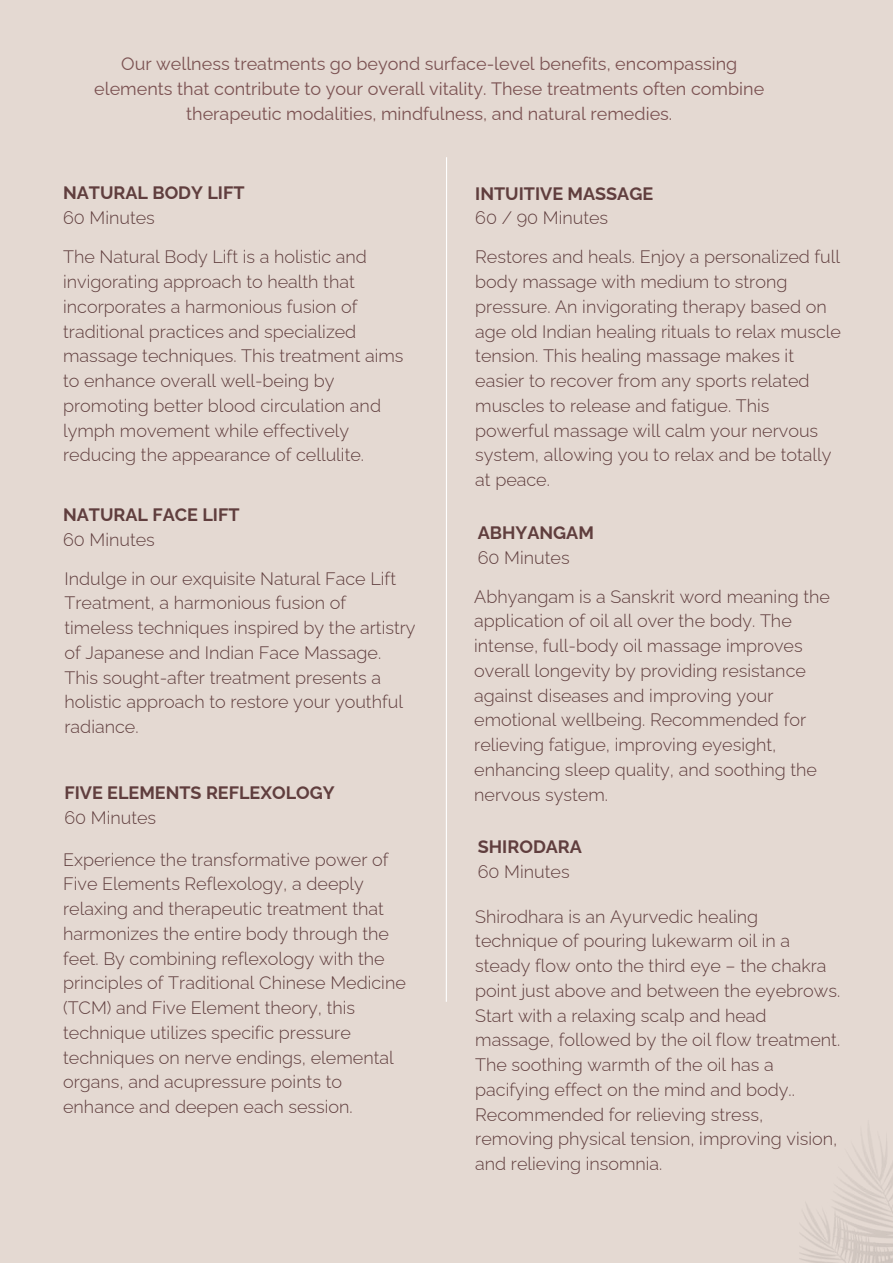
<style>
.page{position:relative;width:893px;height:1264px;background:#fff}
.page>*{position:absolute;margin:0;border:0;box-sizing:border-box;transform-origin:0 0}
.t1{font:300 18px/24.8px "Raleway";color:#603e3e}
.t2{font:18px/24.8px "Raleway";color:#7b5252;text-align:center}
.t3{font:700 18px "Raleway";color:#603e3e}
</style>
<div class="page">
<div style="left:0;top:0;width:892px;height:1262px;background:#e4d9d2"></div>
<img style="left:799px;top:1141px;width:93px;height:121px">
<hr style="left:446px;top:157px;width:1px;height:844px;background:#fff">
<p class="t2" style="left:94px;top:51px;width:671px">Our wellness treatments go beyond surface-level benefits, encompassing elements that contribute to your overall vitality. These treatments often combine therapeutic modalities, mindfulness, and natural remedies.</p>
<p class="t3" style="left:63px;top:182px;width:183px">NATURAL BODY LIFT</p>
<p class="t1" style="left:63px;top:205px;width:93px">60 Minutes</p>
<p class="t1" style="left:63px;top:245px;width:342px">The Natural Body Lift is a holistic and invigorating approach to health that incorporates a harmonious fusion of traditional practices and specialized massage techniques. This treatment aims to enhance overall well-being by promoting better blood circulation and lymph movement while effectively reducing the appearance of cellulite.</p>
<p class="t3" style="left:63px;top:504px;width:178px">NATURAL FACE LIFT</p>
<p class="t1" style="left:63px;top:527px;width:93px">60 Minutes</p>
<p class="t1" style="left:64px;top:566px;width:352px">Indulge in our exquisite Natural Face Lift Treatment, a harmonious fusion of timeless techniques inspired by the artistry of Japanese and Indian Face Massage.<br>This sought-after treatment presents a holistic approach to restore your youthful radiance.</p>
<p class="t3" style="left:64px;top:782px;width:272px">FIVE ELEMENTS REFLEXOLOGY</p>
<p class="t1" style="left:64px;top:805px;width:93px">60 Minutes</p>
<p class="t1" style="left:63px;top:847px;width:344px">Experience the transformative power of Five Elements Reflexology, a deeply relaxing and therapeutic treatment that harmonizes the entire body through the feet. By combining reflexology with the principles of Traditional Chinese Medicine (TCM) and Five Element theory, this technique utilizes specific pressure techniques on nerve endings, elemental organs, and acupressure points to enhance and deepen each session.</p>
<p class="t3" style="left:475px;top:183px;width:179px">INTUITIVE MASSAGE</p>
<p class="t1" style="left:475px;top:206px;width:134px">60 / 90 Minutes</p>
<p class="t1" style="left:475px;top:245px;width:367px">Restores and heals. Enjoy a personalized full body massage with medium to strong pressure. An invigorating therapy based on age old Indian healing rituals to relax muscle tension. This healing massage makes it easier to recover from any sports related muscles to release and fatigue. This powerful massage will calm your nervous system, allowing you to relax and be totally at peace.</p>
<p class="t3" style="left:478px;top:522px;width:118px">ABHYANGAM</p>
<p class="t1" style="left:478px;top:545px;width:93px">60 Minutes</p>
<p class="t1" style="left:474px;top:584px;width:357px">Abhyangam is a Sanskrit word meaning the application of oil all over the body. The intense, full-body oil massage improves overall longevity by providing resistance against diseases and improving your emotional wellbeing. Recommended for relieving fatigue, improving eyesight, enhancing sleep quality, and soothing the nervous system.</p>
<p class="t3" style="left:478px;top:836px;width:106px">SHIRODARA</p>
<p class="t1" style="left:478px;top:859px;width:93px">60 Minutes</p>
<p class="t1" style="left:475px;top:903px;width:366px">Shirodhara is an Ayurvedic healing technique of pouring lukewarm oil in a steady flow onto the third eye – the chakra point just above and between the eyebrows.<br>Start with a relaxing scalp and head massage, followed by the oil flow treatment.<br>The soothing warmth of the oil has a pacifying effect on the mind and body..<br>Recommended for relieving stress, removing physical tension, improving vision, and relieving insomnia.</p>
</div>
